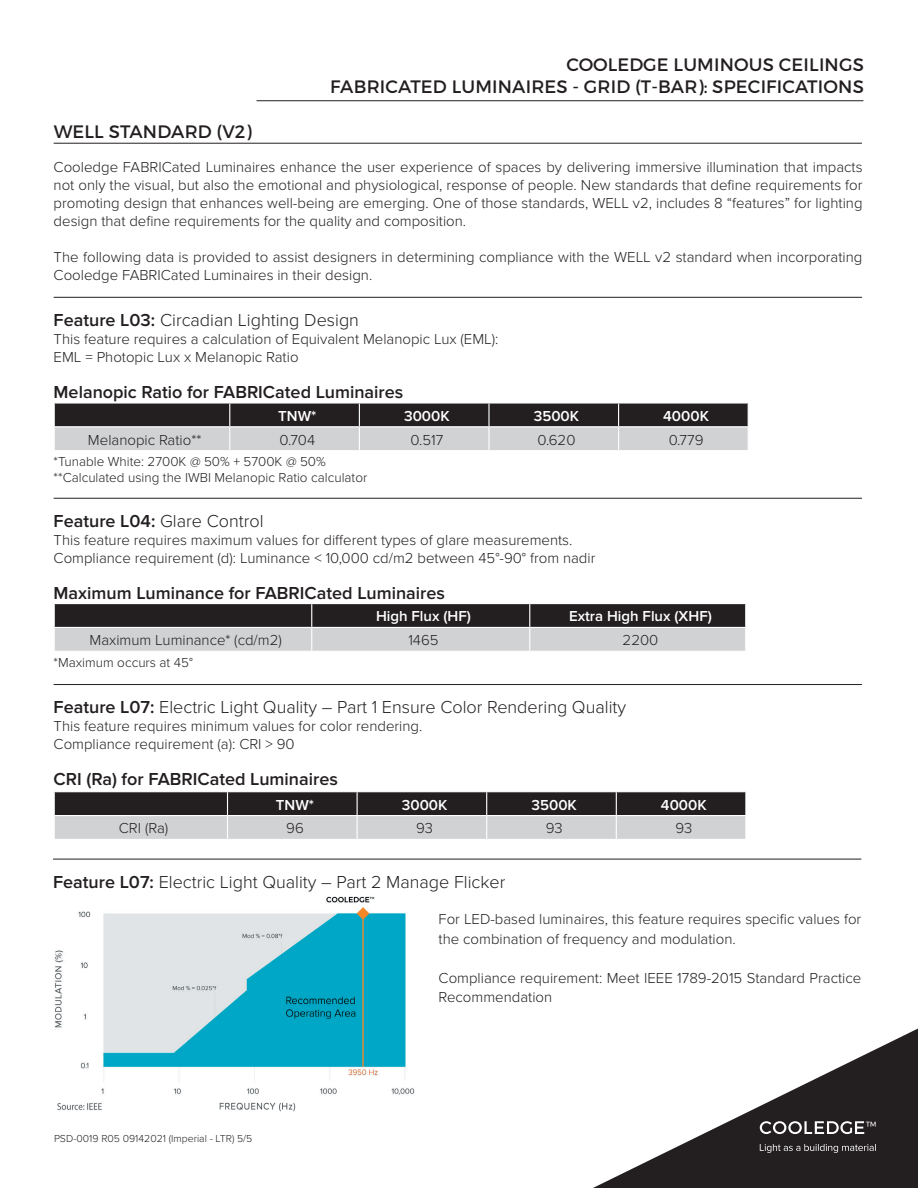
<style>
.page{position:relative;width:918px;height:1188px;background:#fff}
.page>*{position:absolute;margin:0;border:0;box-sizing:border-box;transform-origin:0 0}
.t1{font:300 18px "Proxima Nova";color:#231f20}
.t2{font:600 18px "Proxima Nova";color:#231f20}
.t3{font:18px/21.6px "Montserrat";letter-spacing:.01em;color:#231f20;text-align:right}
.t4{font:300 15px/18px "Proxima Nova";color:#231f20}
.t5{font:600 15px "Proxima Nova";color:#fff}
.t6{font:300 13.5px/16.2px "Proxima Nova";color:#231f20}
.t7{font:300 11.85px "Montserrat";color:#fff}
.t8{font:300 10.5px "Proxima Nova";color:#231f20}
.s1{font-weight:600}
</style>
<div class="page">
<hr style="left:256px;top:100px;width:607px;height:1px;background:#231f20">
<svg style="left:593px;top:1029px;width:325px;height:159px"></svg>
<svg style="left:760px;top:1121px;width:104px;height:13px"></svg>
<svg style="left:760px;top:1144px;width:116px;height:9px"></svg>
<hr style="left:54px;top:143px;width:808px;height:1px;background:#231f20">
<hr style="left:54px;top:297px;width:808px;height:1px;background:#231f20">
<hr style="left:54px;top:498px;width:808px;height:1px;background:#231f20">
<hr style="left:54px;top:684px;width:808px;height:1px;background:#231f20">
<hr style="left:53px;top:859px;width:808px;height:1px;background:#231f20">
<svg style="left:54px;top:403px;width:695px;height:47px;background:#7f7e7f"></svg>
<svg style="left:54px;top:792px;width:692px;height:47px;background:#7f7e7f"></svg>
<svg style="left:54px;top:604px;width:692px;height:47px;background:#7f7d7f"></svg>
<img style="left:55px;top:896px;width:360px;height:199px">
<img style="left:57px;top:1102px;width:239px;height:10px">
<p class="t3" style="left:330px;top:54px;width:535px">COOLEDGE LUMINOUS CEILINGS<br>FABRICATED LUMINAIRES - GRID (T-BAR): SPECIFICATIONS</p>
<p class="t3" style="left:54px;top:120px;width:199px">WELL STANDARD (V2)</p>
<p class="t4" style="left:54px;top:159px;width:810px;text-align:justify">Cooledge FABRICated Luminaires enhance the user experience of spaces by delivering immersive illumination that impacts not only the visual, but also the emotional and physiological, response of people. New standards that define requirements for promoting design that enhances well-being are emerging. One of those standards, WELL v2, includes 8 “features” for lighting design that define requirements for the quality and composition.</p>
<p class="t4" style="left:54px;top:249px;width:810px">The following data is provided to assist designers in determining compliance with the WELL v2 standard when incorporating<br>Cooledge FABRICated Luminaires in their design.</p>
<p class="t1" style="left:54px;top:310px;width:307px"><span class="s1">Feature L03:</span> Circadian Lighting Design</p>
<p class="t4" style="left:54px;top:330px;width:446px">This feature requires a calculation of Equivalent Melanopic Lux (EML):<br>EML = Photopic Lux x Melanopic Ratio</p>
<p class="t2" style="left:54px;top:382px;width:351px">Melanopic Ratio for FABRICated Luminaires</p>
<p class="t5" style="left:278px;top:407px;width:40px">TNW*</p>
<p class="t5" style="left:404px;top:407px;width:47px">3000K</p>
<p class="t5" style="left:534px;top:407px;width:47px">3500K</p>
<p class="t5" style="left:663px;top:407px;width:47px">4000K</p>
<p class="t4" style="left:88px;top:431px;width:115px">Melanopic Ratio**</p>
<p class="t4" style="left:279px;top:431px;width:37px">0.704</p>
<p class="t4" style="left:411px;top:431px;width:34px">0.517</p>
<p class="t4" style="left:538px;top:431px;width:39px">0.620</p>
<p class="t4" style="left:669px;top:431px;width:36px">0.779</p>
<p class="t6" style="left:54px;top:453px;width:315px">*Tunable White: 2700K @ 50% + 5700K @ 50% **Calculated using the IWBI Melanopic Ratio calculator</p>
<p class="t1" style="left:54px;top:510px;width:211px"><span class="s1">Feature L04:</span> Glare Control</p>
<p class="t4" style="left:54px;top:531px;width:543px">This feature requires maximum values for different types of glare measurements.<br>Compliance requirement (d): Luminance &lt; 10,000 cd/m2 between 45°-90° from nadir</p>
<p class="t2" style="left:54px;top:582px;width:393px">Maximum Luminance for FABRICated Luminaires</p>
<p class="t5" style="left:376px;top:608px;width:96px">High Flux (HF)</p>
<p class="t5" style="left:569px;top:608px;width:144px">Extra High Flux (XHF)</p>
<p class="t4" style="left:90px;top:631px;width:194px">Maximum Luminance* (cd/m2)</p>
<p class="t4" style="left:408px;top:631px;width:32px">1465</p>
<p class="t4" style="left:623px;top:631px;width:37px">2200</p>
<p class="t6" style="left:54px;top:654px;width:141px">*Maximum occurs at 45°</p>
<p class="t1" style="left:54px;top:697px;width:574px"><span class="s1">Feature L07:</span> Electric Light Quality – Part 1 Ensure Color Rendering Quality</p>
<p class="t4" style="left:54px;top:717px;width:370px">This feature requires minimum values for color rendering.<br>Compliance requirement (a): CRI &gt; 90</p>
<p class="t2" style="left:54px;top:769px;width:286px">CRI (Ra) for FABRICated Luminaires</p>
<p class="t5" style="left:276px;top:796px;width:40px">TNW*</p>
<p class="t5" style="left:402px;top:796px;width:47px">3000K</p>
<p class="t5" style="left:532px;top:796px;width:47px">3500K</p>
<p class="t5" style="left:661px;top:796px;width:47px">4000K</p>
<p class="t4" style="left:119px;top:820px;width:51px">CRI (Ra)</p>
<p class="t4" style="left:286px;top:820px;width:19px">96</p>
<p class="t4" style="left:416px;top:820px;width:18px">93</p>
<p class="t4" style="left:546px;top:820px;width:18px">93</p>
<p class="t4" style="left:675px;top:820px;width:18px">93</p>
<p class="t1" style="left:53px;top:871px;width:454px"><span class="s1">Feature L07:</span> Electric Light Quality – Part 2 Manage Flicker</p>
<p class="t4" style="left:439px;top:910px;width:424px;line-height:19.5px">For LED-based luminaires, this feature requires specific values for the combination of frequency and modulation.</p>
<p class="t4" style="left:439px;top:968px;width:424px;line-height:19.5px">Compliance requirement: Meet IEEE 1789-2015 Standard Practice<br>Recommendation</p>
<p class="t8" style="left:54px;top:1133px;width:200px">PSD-0019 R05 09142021 (Imperial - LTR) 5/5</p>
<p class="t7" style="left:866px;top:1118px;width:12px">™</p>
</div>
